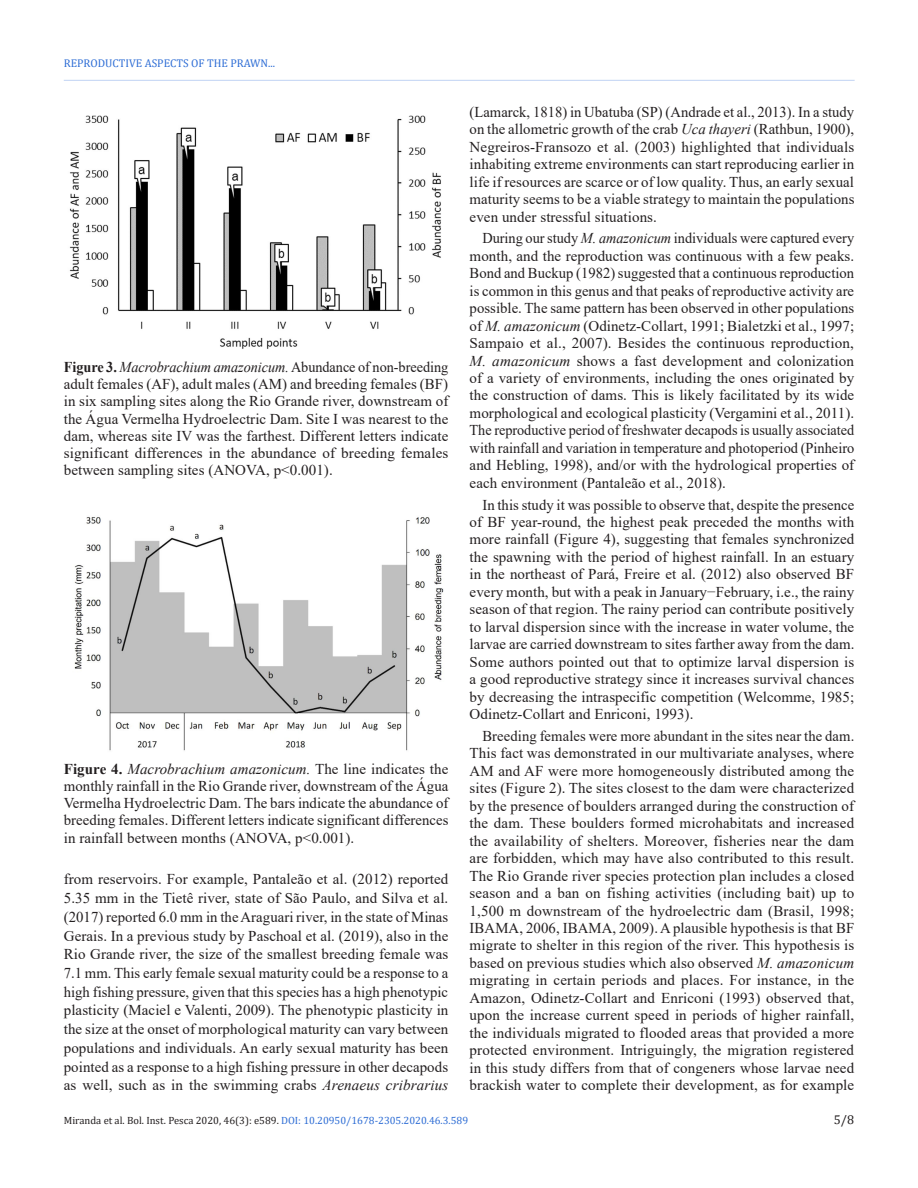
<style>
.page{position:relative;width:918px;height:1188px;background:#fff}
.page>*{position:absolute;margin:0;border:0;box-sizing:border-box;transform-origin:0 0}
.Paragraph{font:15px/17.4px "Times New Roman";letter-spacing:.005em;color:#231f20;text-align:justify}
.Paragraph-2{font:15px/17.4px "Times New Roman";letter-spacing:.005em;color:#231f20;text-align:justify;scale:.96 1}
.FigureCaption{font:15px/17.2px "Times New Roman";letter-spacing:.005em;color:#231f20;text-align:justify;scale:.95 1}
.FigureCaption-2{font:15px/17.2px "Times New Roman";letter-spacing:.005em;color:#231f20;text-align:justify}
.t1{font:12.75px "Cambria";color:#231f20}
.t2{font:11.25px "Cambria";color:#2f6ed5}
.t3{font:10.5px "Cambria";color:#231f20}
.s1{font-weight:700}
.s2{font-style:italic}
.s3{color:#2f6ed5}
</style>
<div class="page">
<hr style="left:64px;top:80px;width:791px;height:1px;background:#c1d3f3">
<img style="left:69px;top:115px;width:372px;height:234px">
<img style="left:74px;top:517px;width:370px;height:234px">
<p class="t2" style="left:64px;top:57px;width:213px">REPRODUCTIVE ASPECTS OF THE PRAWN...</p>
<p class="FigureCaption" style="left:64px;top:358px;width:406px"><span class="s1">Figure 3.</span> <span class="s2">Macrobrachium amazonicum.</span> Abundance of non-breeding adult females (AF), adult males (AM) and breeding females (BF) in six sampling sites along the Rio Grande river, downstream of the Água Vermelha Hydroelectric Dam. Site I was nearest to the dam, whereas site IV was the farthest. Different letters indicate significant differences in the abundance of breeding females between sampling sites (ANOVA, p&lt;0.001).</p>
<p class="FigureCaption-2" style="left:64px;top:760px;width:386px"><span class="s1">Figure 4.</span> <span class="s2">Macrobrachium amazonicum.</span> The line indicates the monthly rainfall in the Rio Grande river, downstream of the Água Vermelha Hydroelectric Dam. The bars indicate the abundance of breeding females. Different letters indicate significant differences in rainfall between months (ANOVA, p&lt;0.001).</p>
<p class="Paragraph" style="left:64px;top:870px;width:386px;line-height:18.8px">from reservoirs. For example, Pantaleão et al. (2012) reported 5.35 mm in the Tietê river, state of São Paulo, and Silva et al. (2017) reported 6.0 mm in the Araguari river, in the state of Minas Gerais. In a previous study by Paschoal et al. (2019), also in the Rio Grande river, the size of the smallest breeding female was 7.1 mm. This early female sexual maturity could be a response to a high fishing pressure, given that this species has a high phenotypic plasticity (Maciel e Valenti, 2009). The phenotypic plasticity in the size at the onset of morphological maturity can vary between populations and individuals. An early sexual maturity has been pointed as a response to a high fishing pressure in other decapods as well, such as in the swimming crabs <span class="s2">Arenaeus cribrarius</span></p>
<p class="Paragraph" style="left:470px;top:103px;width:386px">(Lamarck, 1818) in Ubatuba (SP) (Andrade et al., 2013). In a study on the allometric growth of the crab <span class="s2">Uca thayeri</span> (Rathbun, 1900), Negreiros-Fransozo et al. (2003) highlighted that individuals inhabiting extreme environments can start reproducing earlier in life if resources are scarce or of low quality. Thus, an early sexual maturity seems to be a viable strategy to maintain the populations even under stressful situations.</p>
<p class="Paragraph-2" style="left:470px;top:229px;width:402px;text-indent:13px">During our study <span class="s2">M. amazonicum</span> individuals were captured every month, and the reproduction was continuous with a few peaks.<br>Bond and Buckup (1982) suggested that a continuous reproduction is common in this genus and that peaks of reproductive activity are possible. The same pattern has been observed in other populations of <span class="s2">M. amazonicum</span> (Odinetz-Collart, 1991; Bialetzki et al., 1997; Sampaio et al., 2007). Besides the continuous reproduction, <span class="s2">M. amazonicum</span> shows a fast development and colonization of a variety of environments, including the ones originated by the construction of dams. This is likely facilitated by its wide morphological and ecological plasticity (Vergamini et al., 2011).<br>The reproductive period of freshwater decapods is usually associated with rainfall and variation in temperature and photoperiod (Pinheiro and Hebling, 1998), and/or with the hydrological properties of each environment (Pantaleão et al., 2018).</p>
<p class="Paragraph" style="left:470px;top:495px;width:386px;text-indent:13px">In this study it was possible to observe that, despite the presence of BF year-round, the highest peak preceded the months with more rainfall (Figure 4), suggesting that females synchronized the spawning with the period of highest rainfall. In an estuary in the northeast of Pará, Freire et al. (2012) also observed BF every month, but with a peak in January−February, i.e., the rainy season of that region. The rainy period can contribute positively to larval dispersion since with the increase in water volume, the larvae are carried downstream to sites farther away from the dam.<br>Some authors pointed out that to optimize larval dispersion is a good reproductive strategy since it increases survival chances by decreasing the intraspecific competition (Welcomme, 1985; Odinetz-Collart and Enriconi, 1993).</p>
<p class="Paragraph" style="left:470px;top:727px;width:386px;text-indent:13px">Breeding females were more abundant in the sites near the dam.<br>This fact was demonstrated in our multivariate analyses, where AM and AF were more homogeneously distributed among the sites (Figure 2). The sites closest to the dam were characterized by the presence of boulders arranged during the construction of the dam. These boulders formed microhabitats and increased the availability of shelters. Moreover, fisheries near the dam are forbidden, which may have also contributed to this result.<br>The Rio Grande river species protection plan includes a closed season and a ban on fishing activities (including bait) up to 1,500 m downstream of the hydroelectric dam (Brasil, 1998; IBAMA, 2006, IBAMA, 2009). A plausible hypothesis is that BF migrate to shelter in this region of the river. This hypothesis is based on previous studies which also observed <span class="s2">M. amazonicum </span>migrating in certain periods and places. For instance, in the Amazon, Odinetz-Collart and Enriconi (1993) observed that, upon the increase current speed in periods of higher rainfall, the individuals migrated to flooded areas that provided a more protected environment. Intriguingly, the migration registered in this study differs from that of congeners whose larvae need brackish water to complete their development, as for example</p>
<p class="t3" style="left:64px;top:1114px;width:406px">Miranda et al. Bol. Inst. Pesca 2020, 46(3): e589. <span class="s3">DOI: 10.20950/1678-2305.2020.46.3.589</span></p>
<p class="t1" style="left:834px;top:1112px;width:22px">5/8</p>
</div>
